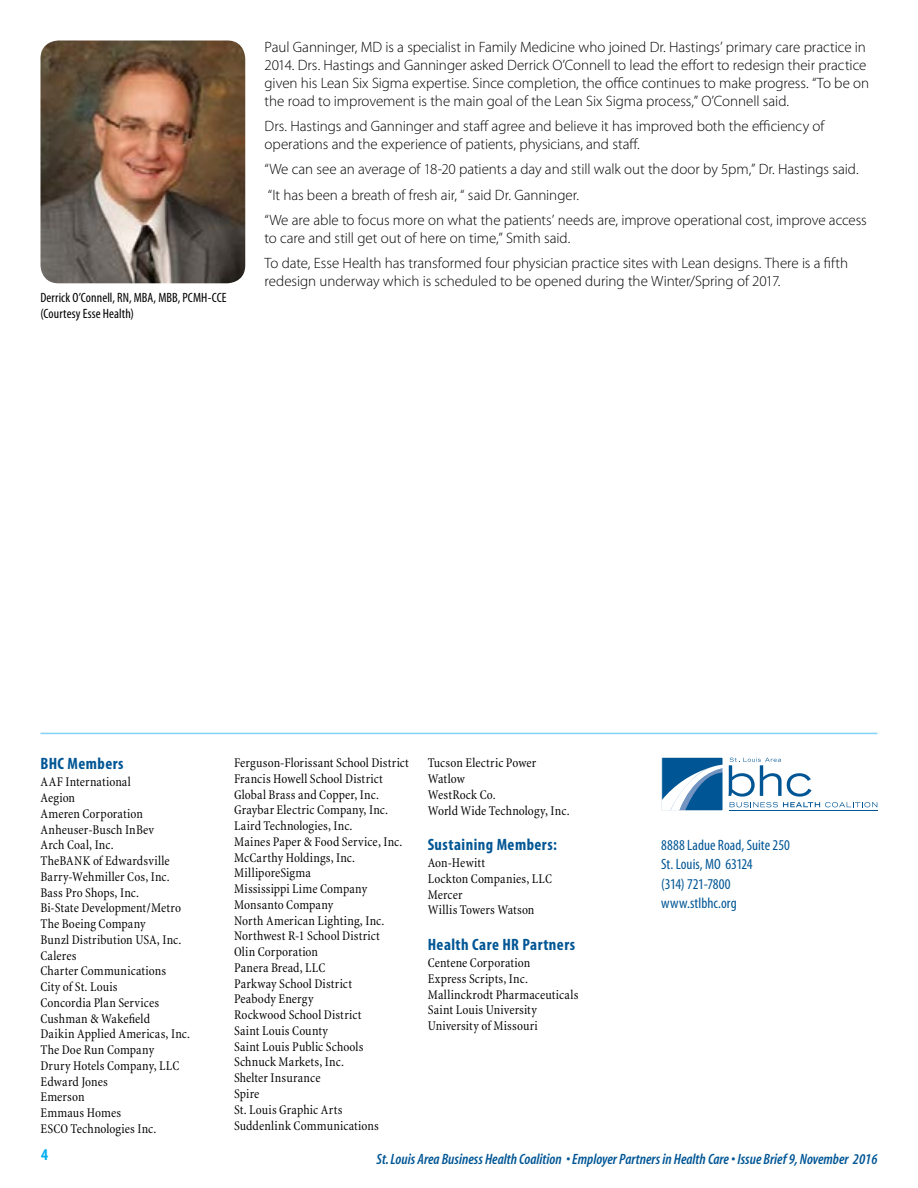
<style>
.page{position:relative;width:918px;height:1188px;background:#fff}
.page>*{position:absolute;margin:0;border:0;box-sizing:border-box;transform-origin:0 0}
.t1{font:700 condensed 16.5px "Myriad Pro";letter-spacing:.03em;color:#005695}
.t2{font:700 condensed 16.5px "Myriad Pro";color:#00aeef}
.t3{font:300 15px/18px "Myriad Pro";letter-spacing:-.005em;color:#000}
.t4{font:italic 600 condensed 15px "Myriad";color:#005695}
.t5{font:condensed 15px/19.5px "Myriad Pro";color:#005695}
.t6{font:condensed 13.5px/15.8px "Minion";letter-spacing:.01em;color:#000}
.t7{font:condensed 13.5px/16.2px "Myriad Pro";letter-spacing:.005em;color:#000}
</style>
<div class="page">
<hr style="left:729px;top:810px;width:149px;height:1px;background:#005695">
<svg style="left:729px;top:758px;width:148px;height:49px"></svg>
<div style="left:662px;top:757px;width:61px;height:54px;background:#005695"></div>
<svg style="left:663px;top:765px;width:58px;height:44px"></svg>
<div style="left:661px;top:757px;width:62px;height:54px;border:1px solid #fff"></div>
<hr style="left:40px;top:733px;width:838px;height:1px;background:#80d2f6">
<img style="left:40px;top:40px;width:205px;height:243px">
<p class="t7" style="left:40px;top:289px;width:188px">Derrick O’Connell, RN, MBA, MBB, PCMH-CCE (Courtesy Esse Health)</p>
<p class="t3" style="left:265px;top:38px;width:606px">Paul Ganninger, MD is a specialist in Family Medicine who joined Dr. Hastings’ primary care practice in 2014. Drs. Hastings and Ganninger asked Derrick O’Connell to lead the effort to redesign their practice given his Lean Six Sigma expertise. Since completion, the office continues to make progress. “To be on the road to improvement is the main goal of the Lean Six Sigma process,” O’Connell said.</p>
<p class="t3" style="left:265px;top:117px;width:561px">Drs. Hastings and Ganninger and staff agree and believe it has improved both the efficiency of operations and the experience of patients, physicians, and staff.</p>
<p class="t3" style="left:265px;top:157px;width:604px;line-height:25.3px">“We can see an average of 18-20 patients a day and still walk out the door by 5pm,” Dr. Hastings said. “It has been a breath of fresh air, “ said Dr. Ganninger.<br>“We are able to focus more on what the patients’ needs are, improve operational cost, improve access</p>
<p class="t3" style="left:265px;top:225px;width:585px;line-height:25.3px">to care and still get out of here on time,” Smith said.<br>To date, Esse Health has transformed four physician practice sites with Lean designs. There is a fifth</p>
<p class="t3" style="left:265px;top:272px;width:517px">redesign underway which is scheduled to be opened during the Winter/Spring of 2017.</p>
<p class="t1" style="left:40px;top:754px;width:85px">BHC Members</p>
<p class="t6" style="left:40px;top:775px;width:151px">AAF International<br>Aegion<br>Ameren Corporation<br>Anheuser-Busch InBev<br>Arch Coal, Inc.<br>TheBANK of Edwardsville<br>Barry-Wehmiller Cos, Inc.<br>Bass Pro Shops, Inc.<br>Bi-State Development/Metro<br>The Boeing Company<br>Bunzl Distribution USA, Inc.<br>Caleres<br>Charter Communications<br>City of St. Louis<br>Concordia Plan Services<br>Cushman &amp; Wakefield<br>Daikin Applied Americas, Inc.<br>The Doe Run Company<br>Drury Hotels Company, LLC<br>Edward Jones<br>Emerson<br>Emmaus Homes<br>ESCO Technologies Inc.</p>
<p class="t6" style="left:234px;top:755px;width:176px">Ferguson-Florissant School District<br>Francis Howell School District<br>Global Brass and Copper, Inc.<br>Graybar Electric Company, Inc.<br>Laird Technologies, Inc.<br>Maines Paper &amp; Food Service, Inc.<br>McCarthy Holdings, Inc.<br>MilliporeSigma<br>Mississippi Lime Company<br>Monsanto Company<br>North American Lighting, Inc.<br>Northwest R-1 School District<br>Olin Corporation<br>Panera Bread, LLC<br>Parkway School District<br>Peabody Energy<br>Rockwood School District<br>Saint Louis County<br>Saint Louis Public Schools<br>Schnuck Markets, Inc.<br>Shelter Insurance<br>Spire<br>St. Louis Graphic Arts<br>Suddenlink Communications</p>
<p class="t6" style="left:428px;top:755px;width:143px">Tucson Electric Power<br>Watlow<br>WestRock Co.<br>World Wide Technology, Inc.</p>
<p class="t1" style="left:428px;top:834px;width:131px">Sustaining Members:</p>
<p class="t6" style="left:428px;top:855px;width:126px">Aon-Hewitt<br>Lockton Companies, LLC<br>Mercer<br>Willis Towers Watson</p>
<p class="t1" style="left:428px;top:934px;width:149px">Health Care HR Partners</p>
<p class="t6" style="left:428px;top:955px;width:152px">Centene Corporation<br>Express Scripts, Inc.<br>Mallinckrodt Pharmaceuticals<br>Saint Louis University<br>University of Missouri</p>
<p class="t5" style="left:661px;top:835px;width:130px">8888 Ladue Road, Suite 250<br>St. Louis, MO 63124<br>(314) 721-7800 www.stlbhc.org</p>
<p class="t2" style="left:41px;top:1145px;width:9px">4</p>
<p class="t4" style="left:377px;top:1151px;width:502px">St. Louis Area Business Health Coalition • Employer Partners in Health Care • Issue Brief 9, November 2016</p>
</div>
